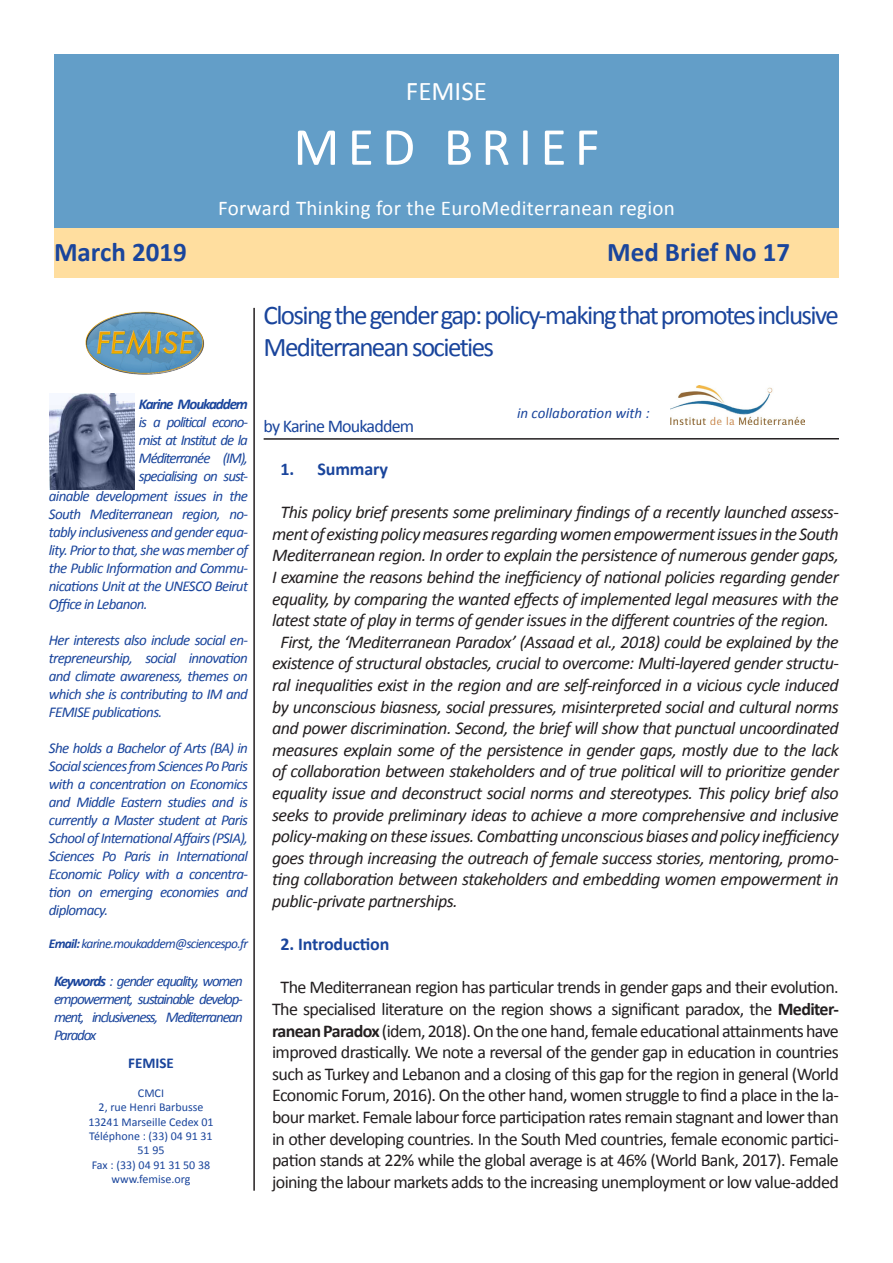
<style>
.page{position:relative;width:893px;height:1263px;background:#fff}
.page>*{position:absolute;margin:0;border:0;box-sizing:border-box;transform-origin:0 0}
.t1{font:54px "Calibri";letter-spacing:.15em;color:#fff}
.t2{font:27px/32.4px "Calibri";letter-spacing:-.06em;color:#1a459c}
.t3{font:700 27px "Calibri";color:#1a459c}
.t4{font:27px "Calibri";color:#fff}
.t5{font:21px "Calibri";letter-spacing:.015em;color:#fff}
.t6{font:italic 18px/21.6px "Calibri";letter-spacing:-.03em;color:#231f20;text-align:center}
.t7{font:18px/21.6px "Calibri";letter-spacing:-.035em;color:#231f20;text-align:center}
.t8{font:700 18px "Calibri";letter-spacing:-.01em;color:#1a459c}
.t9{font:18px "Calibri";letter-spacing:-.045em;color:#1a459c}
.t10{font:italic 15px/18px "Calibri";letter-spacing:-.045em;color:#1a459c;text-align:justify}
.t11{font:italic 15px "Calibri";color:#1a459c}
.t12{font:italic 15px "Calibri";letter-spacing:-.065em;color:#1a459c}
.t13{font:700 15px "Calibri";color:#1a459c}
.t14{font:italic 13.5px "Calibri";letter-spacing:-.055em;color:#1a459c}
.t15{font:12px/14.4px "Calibri";color:#1a459c;text-align:center}
.s1{font-weight:700}
</style>
<div class="page">
<div style="left:54px;top:218px;width:785px;height:60px;background:#ffde9f"></div>
<hr style="left:264px;top:438px;width:575px;height:2px;background:#231f20">
<hr style="left:253px;top:308px;width:2px;height:883px;background:#231f20">
<div style="left:54px;top:54px;width:785px;height:173px;background:#639ec8"></div>
<img style="left:670px;top:386px;width:135px;height:38px">
<img style="left:50px;top:394px;width:85px;height:96px">
<img style="left:85px;top:311px;width:119px;height:64px">
<p class="t4" style="left:406px;top:74px;width:83px">FEMISE</p>
<p class="t1" style="left:293px;top:113px;width:308px">MED BRIEF</p>
<p class="t5" style="left:218px;top:195px;width:458px">Forward Thinking for the EuroMediterranean region</p>
<p class="t3" style="left:54px;top:235px;width:134px">March 2019</p>
<p class="t3" style="left:607px;top:235px;width:184px">Med Brief No 17</p>
<p class="t2" style="left:264px;top:299px;width:577px">Closing the gender gap: policy-making that promotes inclusive<br>Mediterranean societies</p>
<p class="t10" style="left:139px;top:394px;width:111px"><span class="s1">Karine Moukaddem </span>is a political econo&shy;mist at Institut de la Méditerranée (IM),</p>
<p class="t12" style="left:139px;top:466px;width:111px">specialising on sust-</p>
<p class="t10" style="left:49px;top:487px;width:201px">ainable development issues in the South Mediterranean region, no&shy;tably inclusiveness and gender equa&shy;lity. Prior to that, she was member of the Public Information and Commu&shy;nications Unit at the UNESCO Beirut Office in Lebanon.</p>
<p class="t10" style="left:49px;top:631px;width:201px">Her interests also include social en&shy;trepreneurship, social innovation and climate awareness, themes on which she is contributing to IM and FEMISE publications.</p>
<p class="t10" style="left:49px;top:739px;width:201px">She holds a Bachelor of Arts (BA) in Social sciences from Sciences Po Paris with a concentration on Economics and Middle Eastern studies and is currently a Master student at Paris School of International Affairs (PSIA), Sciences Po Paris in International Economic Policy with a concentra&shy;tion on emerging economies and diplomacy.</p>
<p class="t14" style="left:49px;top:934px;width:201px"><span class="s1">Email:</span> karine.moukaddem@sciencespo.fr</p>
<p class="t10" style="left:54px;top:971px;width:190px"><span class="s1">Keywords</span> : gender equality, women empowerment, sustainable develop&shy;ment, inclusiveness, Mediterranean Paradox</p>
<p class="t13" style="left:128px;top:1053px;width:47px">FEMISE</p>
<p class="t15" style="left:138px;top:1086px;width:28px">CMCI</p>
<p class="t15" style="left:99px;top:1100px;width:106px">2, rue Henri Barbusse</p>
<p class="t15" style="left:88px;top:1114px;width:127px">13241 Marseille Cedex 01</p>
<p class="t15" style="left:89px;top:1129px;width:125px">Téléphone : (33) 04 91 31<br>51 95</p>
<p class="t15" style="left:92px;top:1158px;width:120px">Fax : (33) 04 91 31 50 38</p>
<p class="t15" style="left:111px;top:1172px;width:81px">www.femise.org</p>
<p class="t11" style="left:517px;top:403px;width:134px">in collaboration with :</p>
<p class="t9" style="left:264px;top:414px;width:152px">by Karine Moukaddem</p>
<p class="t8" style="left:281px;top:457px;width:109px">1. Summary</p>
<p class="t6" style="left:272px;top:501px;width:568px">This policy brief presents some preliminary findings of a recently launched assess&shy;ment of existing policy measures regarding women empowerment issues in the South Mediterranean region. In order to explain the persistence of numerous gender gaps, I examine the reasons behind the inefficiency of national policies regarding gender equality, by comparing the wanted effects of implemented legal measures with the latest state of play in terms of gender issues in the different countries of the region.</p>
<p class="t6" style="left:272px;top:630px;width:568px;text-align:justify;text-indent:9px">First, the ‘Mediterranean Paradox’ (Assaad et al., 2018) could be explained by the existence of structural obstacles, crucial to overcome: Multi-layered gender structu&shy;ral inequalities exist in the region and are self-reinforced in a vicious cycle induced by unconscious biasness, social pressures, misinterpreted social and cultural norms and power discrimination. Second, the brief will show that punctual uncoordinated measures explain some of the persistence in gender gaps, mostly due to the lack of collaboration between stakeholders and of true political will to prioritize gender equality issue and deconstruct social norms and stereotypes. This policy brief also seeks to provide preliminary ideas to achieve a more comprehensive and inclusive policy-making on these issues. Combatting unconscious biases and policy inefficiency goes through increasing the outreach of female success stories, mentoring, promo&shy;ting collaboration between stakeholders and embedding women empowerment in public-private partnerships.</p>
<p class="t8" style="left:281px;top:933px;width:110px">2. Introduction</p>
<p class="t7" style="left:272px;top:977px;width:568px">The Mediterranean region has particular trends in gender gaps and their evolution.<br>The specialised literature on the region shows a significant paradox, the <span class="s1">Mediter&shy;ranean Paradox</span> (idem, 2018). On the one hand, female educational attainments have improved drastically. We note a reversal of the gender gap in education in countries such as Turkey and Lebanon and a closing of this gap for the region in general (World Economic Forum, 2016). On the other hand, women struggle to find a place in the la&shy;bour market. Female labour force participation rates remain stagnant and lower than in other developing countries. In the South Med countries, female economic partici&shy;pation stands at 22% while the global average is at 46% (World Bank, 2017). Female joining the labour markets adds to the increasing unemployment or low value-added</p>
</div>
